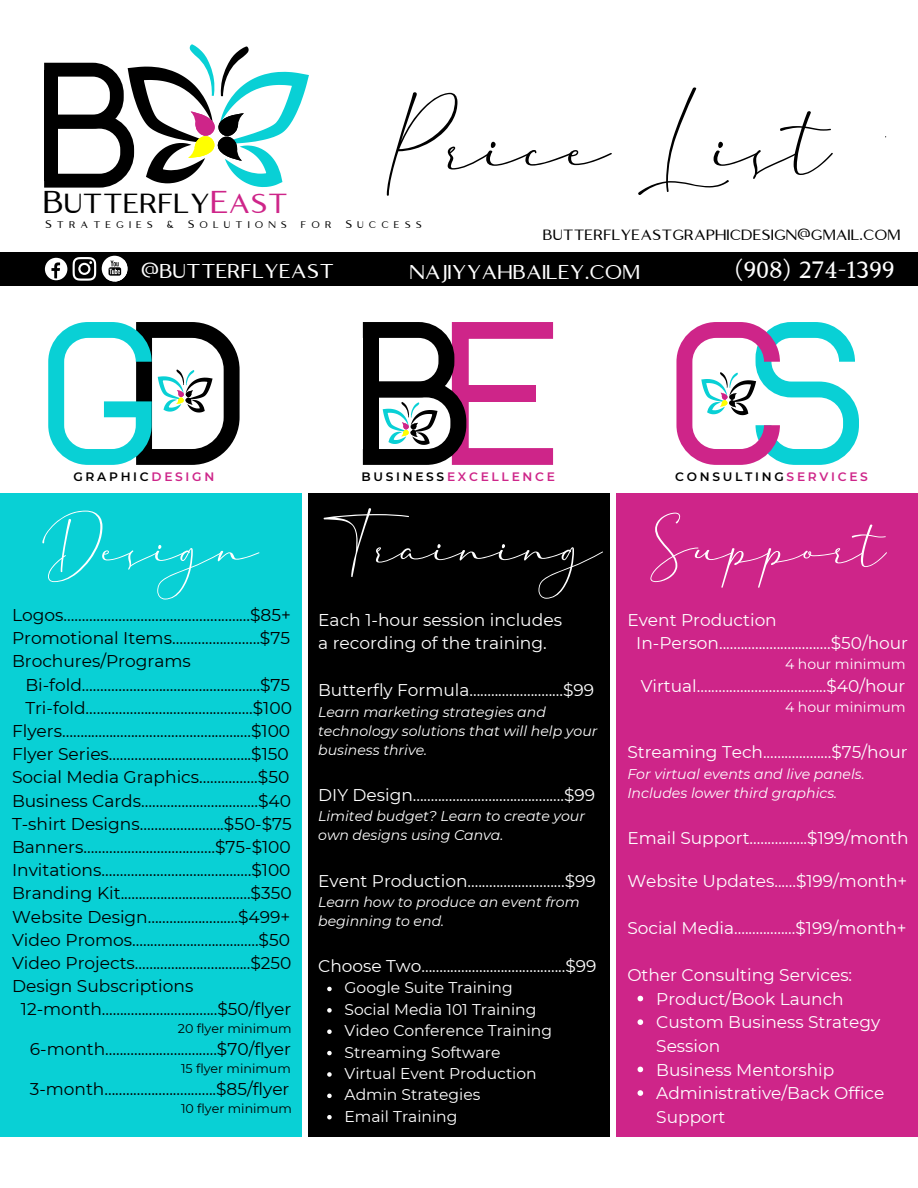
<style>
.page{position:relative;width:918px;height:1188px;background:#fff}
.page>*{position:absolute;margin:0;border:0;box-sizing:border-box;transform-origin:0 0}
.t1{font:140.4px "Cherolina";color:#000}
.t2{font:93.45px "Cherolina";color:#fff}
.t3{font:31.65px "Logam";color:#000}
.t4{font:22.95px "Logam";color:#fff}
.t5{font:17.1px "Montserrat";color:#000}
.t6{font:17.1px "Montserrat";color:#fff}
.t7{font:16.95px/23.7px "Montserrat";color:#fff}
.t8{font:16.95px "Montserrat";color:#000}
.t9{font:16.95px "Logam";color:#000}
.t10{font:15.6px "Montserrat";color:#fff}
.t11{font:italic 14.1px/19.2px "Montserrat";color:#fff}
.t12{font:13.95px "Montserrat";color:#fff}
.t13{font:12.75px "Montserrat";color:#000}
.t14{font:12.6px "Montserrat";color:#000}
.t15{font:600 12.15px "Montserrat";letter-spacing:.22em;color:#000}
.t16{font:600 12.15px "Montserrat";letter-spacing:.22em;color:#ce2589}
.t17{font:11.1px "Logam";letter-spacing:.455em;color:#000}
.s1{color:#ce2589}
.s2{color:#000}
</style>
<div class="page">
<svg style="left:44px;top:44px;width:265px;height:144px"></svg>
<svg style="left:676px;top:322px;width:183px;height:143px"></svg>
<svg style="left:48px;top:322px;width:192px;height:143px"></svg>
<div style="left:0;top:252px;width:918px;height:34px;background:#000"></div>
<svg style="left:45px;top:258px;width:22px;height:22px"></svg>
<svg style="left:73px;top:257px;width:23px;height:24px"></svg>
<div style="left:102px;top:256px;width:25px;height:25px;background:#fff;border-radius:50%"></div>
<svg style="left:105px;top:260px;width:23px;height:22px"></svg>
<div style="left:0;top:493px;width:301px;height:644px;background:#09d0d5"></div>
<div style="left:308px;top:493px;width:302px;height:644px;background:#000"></div>
<svg style="left:327px;top:987px;width:5px;height:4px"></svg>
<svg style="left:327px;top:1008px;width:5px;height:5px"></svg>
<svg style="left:327px;top:1029px;width:5px;height:5px"></svg>
<svg style="left:327px;top:1051px;width:5px;height:4px"></svg>
<svg style="left:327px;top:1072px;width:5px;height:5px"></svg>
<svg style="left:327px;top:1094px;width:5px;height:4px"></svg>
<svg style="left:327px;top:1115px;width:5px;height:4px"></svg>
<div style="left:616px;top:493px;width:302px;height:644px;background:#ce2589"></div>
<svg style="left:638px;top:996px;width:5px;height:5px"></svg>
<svg style="left:638px;top:1019px;width:5px;height:6px"></svg>
<svg style="left:638px;top:1067px;width:5px;height:5px"></svg>
<svg style="left:638px;top:1090px;width:5px;height:6px"></svg>
<svg style="left:363px;top:322px;width:190px;height:143px"></svg>
<p class="t3" style="left:43px;top:183px;width:246px">Butterfly<span class="s1">East</span></p>
<p class="t1" style="left:387px;top:74px;width:446px">Price List</p>
<p class="t17" style="left:45px;top:218px;width:109px">Strategies</p>
<p class="t17" style="left:167px;top:218px;width:8px">&amp;</p>
<p class="t17" style="left:188px;top:218px;width:101px">Solutions</p>
<p class="t17" style="left:301px;top:218px;width:32px">for</p>
<p class="t17" style="left:345px;top:218px;width:78px">Success</p>
<p class="t4" style="left:141px;top:256px;width:195px">@butterflyeast</p>
<p class="t4" style="left:410px;top:257px;width:232px">najiyyahbailey.com</p>
<p class="t4" style="left:735px;top:256px;width:161px">(908) 274-1399</p>
<p class="t9" style="left:543px;top:224px;width:359px">butterflyeastgraphicdesign@gmail.com</p>
<p class="t15" style="left:73px;top:469px;width:142px">GRAPHIC<span class="s1">DESIGN</span></p>
<p class="t16" style="left:361px;top:469px;width:195px"><span class="s2">BUSINESS</span>EXCELLENCE</p>
<p class="t15" style="left:675px;top:469px;width:194px">CONSULTING<span class="s1">SERVICES</span></p>
<p class="t2" style="left:43px;top:500px;width:218px">Design</p>
<p class="t5" style="left:12px;top:605px;width:280px">Logos…………………………………….........$85+</p>
<p class="t5" style="left:12px;top:628px;width:280px">Promotional Items…………..……….$75</p>
<p class="t5" style="left:12px;top:651px;width:180px">Brochures/Programs</p>
<p class="t5" style="left:25px;top:674px;width:266px">Bi‐fold…………………............................$75</p>
<p class="t5" style="left:25px;top:697px;width:268px">Tri‐fold……………..........................…..$100</p>
<p class="t5" style="left:12px;top:720px;width:280px">Flyers……...............………...…..…...........$100</p>
<p class="t5" style="left:12px;top:744px;width:278px">Flyer Series……………...........…..……..$150</p>
<p class="t5" style="left:12px;top:767px;width:279px">Social Media Graphics…………….$50</p>
<p class="t5" style="left:12px;top:790px;width:281px">Business Cards……………...…...……..$40</p>
<p class="t5" style="left:12px;top:813px;width:281px">T‐shirt Designs……………..…...$50‐$75</p>
<p class="t5" style="left:12px;top:836px;width:280px">Banners……………………........….$75‐$100</p>
<p class="t5" style="left:12px;top:860px;width:280px">Invitations……………..…….......……..…$100</p>
<p class="t5" style="left:12px;top:883px;width:281px">Branding Kit....................................$350</p>
<p class="t5" style="left:12px;top:906px;width:280px">Website Design.........................$499+</p>
<p class="t5" style="left:12px;top:929px;width:280px">Video Promos...................................$50</p>
<p class="t5" style="left:12px;top:952px;width:281px">Video Projects................................$250</p>
<p class="t5" style="left:12px;top:976px;width:183px">Design Subscriptions</p>
<p class="t5" style="left:21px;top:999px;width:272px">12-month................................$50/flyer</p>
<p class="t13" style="left:178px;top:1021px;width:115px">20 flyer minimum</p>
<p class="t8" style="left:30px;top:1039px;width:263px">6-month...............................$70/flyer</p>
<p class="t14" style="left:181px;top:1061px;width:111px">15 flyer minimum</p>
<p class="t8" style="left:30px;top:1079px;width:261px">3-month...............................$85/flyer</p>
<p class="t14" style="left:181px;top:1101px;width:112px">10 flyer minimum</p>
<p class="t2" style="left:324px;top:499px;width:280px">Training</p>
<p class="t2" style="left:651px;top:500px;width:237px">Support</p>
<p class="t6" style="left:318px;top:609px;width:245px">Each 1-hour session includes</p>
<p class="t6" style="left:318px;top:633px;width:230px">a recording of the training.</p>
<p class="t7" style="left:318px;top:679px;width:278px">Butterfly Formula..........................$99</p>
<p class="t11" style="left:318px;top:702px;width:281px">Learn marketing strategies and technology solutions that will help your business thrive.</p>
<p class="t7" style="left:318px;top:783px;width:279px">DIY Design..........................................$99</p>
<p class="t11" style="left:318px;top:807px;width:268px">Limited budget? Learn to create your own designs using Canva.</p>
<p class="t7" style="left:318px;top:869px;width:279px">Event Production...........................$99</p>
<p class="t11" style="left:318px;top:892px;width:263px">Learn how to produce an event from beginning to end.</p>
<p class="t7" style="left:318px;top:954px;width:280px">Choose Two........................................$99</p>
<p class="t10" style="left:345px;top:978px;width:170px">Google Suite Training</p>
<p class="t10" style="left:345px;top:1000px;width:193px">Social Media 101 Training</p>
<p class="t10" style="left:345px;top:1021px;width:209px">Video Conference Training</p>
<p class="t10" style="left:345px;top:1042px;width:157px">Streaming Software</p>
<p class="t10" style="left:345px;top:1064px;width:194px">Virtual Event Production</p>
<p class="t10" style="left:345px;top:1085px;width:137px">Admin Strategies</p>
<p class="t10" style="left:345px;top:1107px;width:114px">Email Training</p>
<p class="t7" style="left:627px;top:608px;width:151px">Event Production</p>
<p class="t7" style="left:636px;top:631px;width:273px">In-Person...............................$50/hour</p>
<p class="t12" style="left:785px;top:656px;width:122px">4 hour minimum</p>
<p class="t7" style="left:641px;top:674px;width:266px">Virtual....................................$40/hour</p>
<p class="t12" style="left:785px;top:699px;width:122px">4 hour minimum</p>
<p class="t7" style="left:627px;top:740px;width:282px">Streaming Tech...................$75/hour</p>
<p class="t11" style="left:627px;top:764px;width:239px">For virtual events and live panels.<br>Includes lower third graphics.</p>
<p class="t7" style="left:627px;top:826px;width:283px">Email Support................$199/month</p>
<p class="t7" style="left:627px;top:869px;width:281px">Website Updates......$199/month+</p>
<p class="t7" style="left:627px;top:916px;width:281px">Social Media.................$199/month+</p>
<p class="t7" style="left:627px;top:963px;width:226px">Other Consulting Services:</p>
<p class="t7" style="left:656px;top:987px;width:189px">Product/Book Launch</p>
<p class="t7" style="left:656px;top:1010px;width:226px">Custom Business Strategy<br>Session</p>
<p class="t7" style="left:656px;top:1058px;width:180px">Business Mentorship</p>
<p class="t7" style="left:656px;top:1081px;width:230px">Administrative/Back Office<br>Support</p>
</div>
